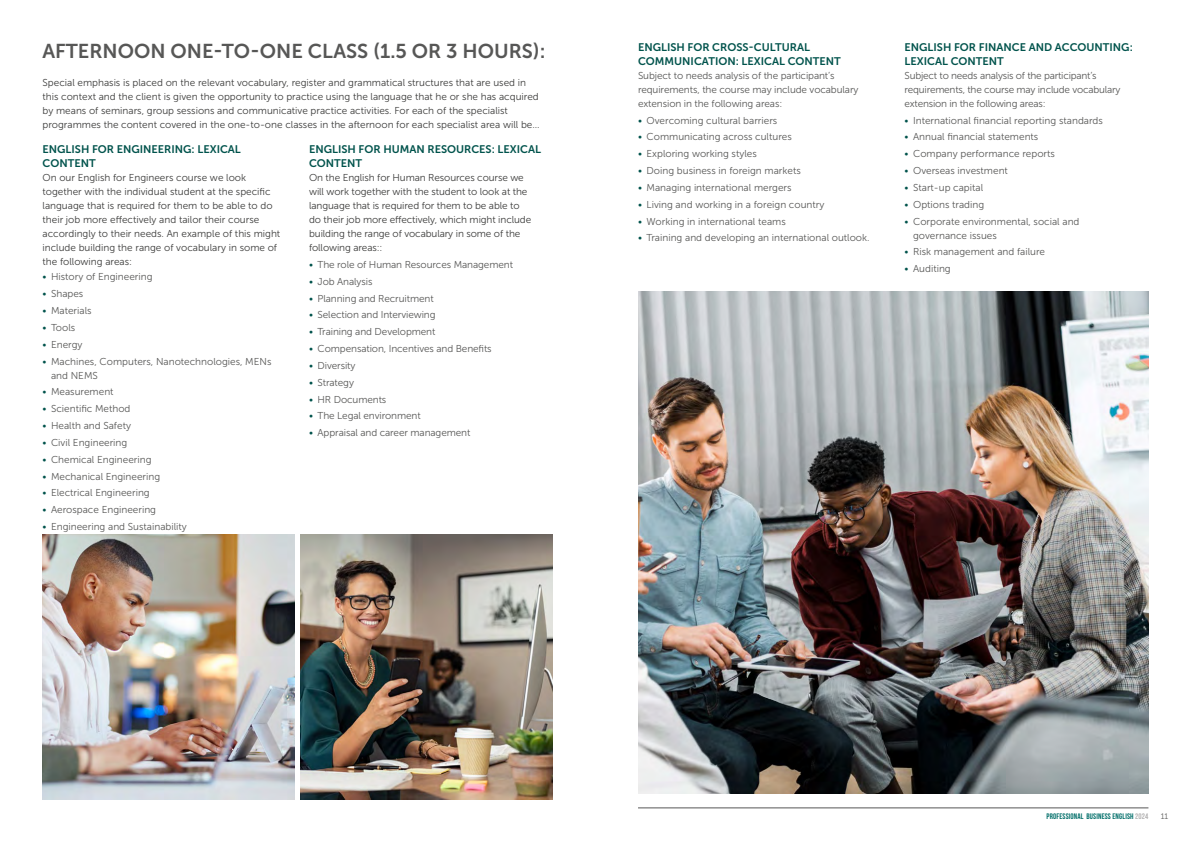
<style>
.page{position:relative;width:1191px;height:842px;background:#fff}
.page>*{position:absolute;margin:0;border:0;box-sizing:border-box;transform-origin:0 0}
.t1{font:20px "Museo Sans 700";color:#575756}
.t2{font:11px/14px "Museo Sans 700";color:#00534c}
.t3{font:10px/14px "Museo Sans 300";color:#575756}
.t4{font:10px/14px "Museo Sans 300";color:#3c3c3b}
.t5{font:10px/14px "Museo Sans 300";letter-spacing:-.02em;color:#575756}
.t6{font:8px "Bebas Neue";letter-spacing:.02em;color:#006e69}
.t7{font:8px "Museo Sans 300";color:#575756}
.s1{color:#00534c}
.s2{color:#b3b2b2}
</style>
<div class="page">
<hr style="left:638px;top:807px;width:510px;height:1px;background:#575756">
<img style="left:300px;top:534px;width:253px;height:265px">
<img style="left:43px;top:534px;width:252px;height:265px">
<img style="left:638px;top:291px;width:510px;height:503px">
<h1 class="t1" style="left:43px;top:39px;width:504px">AFTERNOON ONE-TO-ONE CLASS (1.5 OR 3 HOURS):</h1>
<p class="t4" style="left:43px;top:75px;width:498px">Special emphasis is placed on the relevant vocabulary, register and grammatical structures that are used in this context and the client is given the opportunity to practice using the language that he or she has acquired by means of seminars, group sessions and communicative practice activities. For each of the specialist programmes the content covered in the one-to-one classes in the afternoon for each specialist area will be…</p>
<p class="t2" style="left:43px;top:142px;width:200px">ENGLISH FOR ENGINEERING: LEXICAL<br>CONTENT</p>
<p class="t4" style="left:43px;top:171px;width:239px">On our English for Engineers course we look together with the individual student at the specific language that is required for them to be able to do their job more effectively and tailor their course accordingly to their needs. An example of this might include building the range of vocabulary in some of the following areas:</p>
<p class="t3" style="left:43px;top:270px;width:112px"><span class="s1">•</span> History of Engineering</p>
<p class="t3" style="left:43px;top:287px;width:42px"><span class="s1">•</span> Shapes</p>
<p class="t3" style="left:43px;top:304px;width:51px"><span class="s1">•</span> Materials</p>
<p class="t3" style="left:43px;top:321px;width:34px"><span class="s1">•</span> Tools</p>
<p class="t3" style="left:43px;top:337px;width:42px"><span class="s1">•</span> Energy</p>
<p class="t3" style="left:51px;top:354px;width:222px;text-indent:-8px"><span class="s1">•</span> Machines, Computers, Nanotechnologies, MENs and NEMS</p>
<p class="t3" style="left:43px;top:385px;width:73px"><span class="s1">•</span> Measurement</p>
<p class="t3" style="left:43px;top:402px;width:89px"><span class="s1">•</span> Scientific Method</p>
<p class="t3" style="left:43px;top:419px;width:90px"><span class="s1">•</span> Health and Safety</p>
<p class="t3" style="left:43px;top:436px;width:86px"><span class="s1">•</span> Civil Engineering</p>
<p class="t3" style="left:43px;top:452px;width:110px"><span class="s1">•</span> Chemical Engineering</p>
<p class="t3" style="left:43px;top:469px;width:119px"><span class="s1">•</span> Mechanical Engineering</p>
<p class="t3" style="left:43px;top:486px;width:109px"><span class="s1">•</span> Electrical Engineering</p>
<p class="t3" style="left:43px;top:503px;width:115px"><span class="s1">•</span> Aerospace Engineering</p>
<p class="t3" style="left:43px;top:520px;width:146px"><span class="s1">•</span> Engineering and Sustainability</p>
<p class="t2" style="left:309px;top:142px;width:233px">ENGLISH FOR HUMAN RESOURCES: LEXICAL<br>CONTENT</p>
<p class="t4" style="left:309px;top:171px;width:224px">On the English for Human Resources course we will work together with the student to look at the language that is required for them to be able to do their job more effectively, which might include building the range of vocabulary in some of the following areas::</p>
<p class="t3" style="left:309px;top:257px;width:205px"><span class="s1">•</span> The role of Human Resources Management</p>
<p class="t3" style="left:309px;top:274px;width:65px"><span class="s1">•</span> Job Analysis</p>
<p class="t3" style="left:309px;top:291px;width:126px"><span class="s1">•</span> Planning and Recruitment</p>
<p class="t3" style="left:309px;top:308px;width:128px"><span class="s1">•</span> Selection and Interviewing</p>
<p class="t3" style="left:309px;top:325px;width:128px"><span class="s1">•</span> Training and Development</p>
<p class="t3" style="left:309px;top:342px;width:184px"><span class="s1">•</span> Compensation, Incentives and Benefits</p>
<p class="t3" style="left:309px;top:358px;width:48px"><span class="s1">•</span> Diversity</p>
<p class="t3" style="left:309px;top:375px;width:46px"><span class="s1">•</span> Strategy</p>
<p class="t3" style="left:309px;top:392px;width:79px"><span class="s1">•</span> HR Documents</p>
<p class="t3" style="left:309px;top:409px;width:113px"><span class="s1">•</span> The Legal environment</p>
<p class="t3" style="left:309px;top:426px;width:163px"><span class="s1">•</span> Appraisal and career management</p>
<p class="t2" style="left:638px;top:40px;width:204px">ENGLISH FOR CROSS-CULTURAL<br>COMMUNICATION: LEXICAL CONTENT</p>
<p class="t3" style="left:638px;top:68px;width:222px">Subject to needs analysis of the participant’s requirements, the course may include vocabulary extension in the following areas:</p>
<p class="t3" style="left:638px;top:113px;width:141px"><span class="s1">•</span> Overcoming cultural barriers</p>
<p class="t3" style="left:638px;top:130px;width:155px"><span class="s1">•</span> Communicating across cultures</p>
<p class="t3" style="left:638px;top:147px;width:120px"><span class="s1">•</span> Exploring working styles</p>
<p class="t3" style="left:638px;top:164px;width:164px"><span class="s1">•</span> Doing business in foreign markets</p>
<p class="t3" style="left:638px;top:181px;width:155px"><span class="s1">•</span> Managing international mergers</p>
<p class="t3" style="left:638px;top:197px;width:188px"><span class="s1">•</span> Living and working in a foreign country</p>
<p class="t3" style="left:638px;top:214px;width:149px"><span class="s1">•</span> Working in international teams</p>
<p class="t3" style="left:638px;top:231px;width:233px"><span class="s1">•</span> Training and developing an international outlook.</p>
<p class="t2" style="left:904px;top:40px;width:230px">ENGLISH FOR FINANCE AND ACCOUNTING:<br>LEXICAL CONTENT</p>
<p class="t5" style="left:904px;top:68px;width:217px">Subject to needs analysis of the participant’s requirements, the course may include vocabulary extension in the following areas:</p>
<p class="t3" style="left:904px;top:113px;width:200px"><span class="s1">•</span> International financial reporting standards</p>
<p class="t3" style="left:904px;top:130px;width:135px"><span class="s1">•</span> Annual financial statements</p>
<p class="t3" style="left:904px;top:147px;width:152px"><span class="s1">•</span> Company performance reports</p>
<p class="t3" style="left:904px;top:164px;width:105px"><span class="s1">•</span> Overseas investment</p>
<p class="t3" style="left:904px;top:181px;width:80px"><span class="s1">•</span> Start-up capital</p>
<p class="t3" style="left:904px;top:197px;width:81px"><span class="s1">•</span> Options trading</p>
<p class="t3" style="left:913px;top:214px;width:168px;text-indent:-8px"><span class="s1">•</span> Corporate environmental, social and governance issues</p>
<p class="t3" style="left:904px;top:245px;width:142px"><span class="s1">•</span> Risk management and failure</p>
<p class="t3" style="left:904px;top:262px;width:48px"><span class="s1">•</span> Auditing</p>
<p class="t6" style="left:1046px;top:812px;width:103px">PROFESSIONAL BUSINESS ENGLISH <span class="s2">2024</span></p>
<p class="t7" style="left:1160px;top:812px;width:9px">11</p>
</div>
